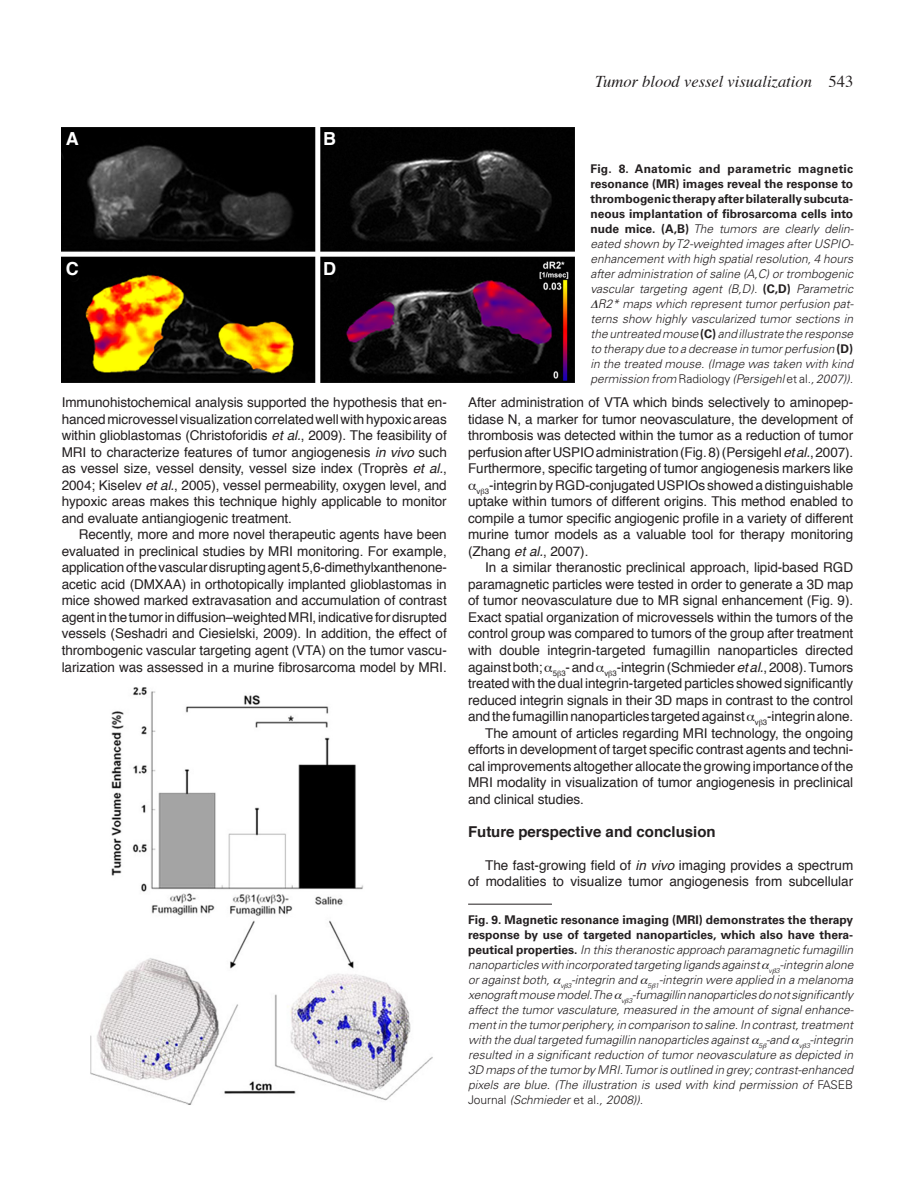
<style>
.page{position:relative;width:915px;height:1191px;background:#fff}
.page>*{position:absolute;margin:0;border:0;box-sizing:border-box;transform-origin:0 0}
._0-PictureA_B_C{font:700 18px "Helvetica";color:#fff}
.t1{font:italic 16.5px "Times";color:#231f20}
._0-TitleSmall-1{font:700 15px "Helvetica";color:#231f20}
._0-Texto{font:13.5px/16.5px "Helvetica";letter-spacing:-.005em;color:#231f20;text-align:justify}
._0-PictureLegendText{font:italic 300 12px/15px "Univers LT Std";color:#231f20;text-align:right}
.s1{font-style:italic}
.s2{font-style:normal}
.s3{font-weight:700;font-style:normal}
</style>
<div class="page">
<img style="left:90px;top:687px;width:343px;height:418px">
<img style="left:62px;top:128px;width:512px;height:255px">
<hr style="left:468px;top:904px;width:83px;height:1px;background:#231f20">
<p class="_0-PictureA_B_C" style="left:66px;top:124px;width:14px">A</p>
<p class="_0-PictureA_B_C" style="left:323px;top:124px;width:14px">B</p>
<p class="_0-PictureA_B_C" style="left:66px;top:254px;width:14px">C</p>
<p class="_0-PictureA_B_C" style="left:323px;top:254px;width:14px">D</p>
<p class="_0-Texto" style="left:62px;top:395px;width:386px">Immunohistochemical analysis supported the hypothesis that en&shy;hanced microvessel visualization correlated well with hypoxic areas within glioblastomas (Christoforidis <span class="s1">et al.</span>, 2009). The feasibility of MRI to characterize features of tumor angiogenesis <span class="s1">in vivo</span> such as vessel size, vessel density, vessel size index (Troprès <span class="s1">et al.</span>, 2004; Kiselev <span class="s1">et al.</span>, 2005), vessel permeability, oxygen level, and hypoxic areas makes this technique highly applicable to monitor and evaluate antiangiogenic treatment.</p>
<p class="_0-Texto" style="left:62px;top:527px;width:386px;text-indent:17px">Recently, more and more novel therapeutic agents have been evaluated in preclinical studies by MRI monitoring. For example, application of the vascular disrupting agent 5,6-dimethylxanthenone&shy;acetic acid (DMXAA) in orthotopically implanted glioblastomas in mice showed marked extravasation and accumulation of contrast agent in the tumor in diffusion–weighted MRI, indicative for disrupted vessels (Seshadri and Ciesielski, 2009). In addition, the effect of thrombogenic vascular targeting agent (VTA) on the tumor vascu&shy;larization was assessed in a murine fibrosarcoma model by MRI.</p>
<p class="t1" style="left:594px;top:67px;width:260px">Tumor blood vessel visualization <span class="s2">543</span></p>
<p class="_0-PictureLegendText" style="left:590px;top:161px;width:265px"><span class="s3">Fig. 8. Anatomic and parametric magnetic resonance (MR) images reveal the response to thrombogenic therapy after bilaterally subcuta&shy;neous implantation of fibrosarcoma cells into nude mice. (A,B)</span> The tumors are clearly delin&shy;eated shown by T2-weighted images after USPIO&shy;enhancement with high spatial resolution, 4 hours after administration of saline (A,C) or trombogenic vascular targeting agent (B,D). <span class="s3">(C,D)</span> Parametric R2* maps which represent tumor perfusion pat&shy;terns show highly vascularized tumor sections in the untreated mouse <span class="s3">(C)</span> and illustrate the response to therapy due to a decrease in tumor perfusion <span class="s3">(D) </span>in the treated mouse. (Image was taken with kind permission from <span class="s2">Radiology</span> (Persigehl <span class="s2">et al.</span>, 2007)).</p>
<p class="_0-Texto" style="left:468px;top:395px;width:386px">After administration of VTA which binds selectively to aminopep-</p>
<p class="_0-Texto" style="left:468px;top:411px;width:386px">tidase N, a marker for tumor neovasculature, the development of</p>
<p class="_0-Texto" style="left:468px;top:428px;width:386px">thrombosis was detected within the tumor as a reduction of tumor</p>
<p class="_0-Texto" style="left:468px;top:444px;width:386px">perfusion after USPIO administration (Fig. 8) (Persigehl <span class="s1">et al.</span>, 2007).</p>
<p class="_0-Texto" style="left:468px;top:461px;width:386px">Furthermore, specific targeting of tumor angiogenesis markers like</p>
<p class="_0-Texto" style="left:476px;top:477px;width:378px"><sub>v</sub> <sub>3</sub>-integrin by RGD-conjugated USPIOs showed a distinguishable</p>
<p class="_0-Texto" style="left:468px;top:494px;width:386px">uptake within tumors of different origins. This method enabled to</p>
<p class="_0-Texto" style="left:468px;top:510px;width:386px">compile a tumor specific angiogenic profile in a variety of different</p>
<p class="_0-Texto" style="left:468px;top:527px;width:386px">murine tumor models as a valuable tool for therapy monitoring</p>
<p class="_0-Texto" style="left:468px;top:543px;width:122px">(Zhang <span class="s1">et al.</span>, 2007).</p>
<p class="_0-Texto" style="left:468px;top:560px;width:386px;text-indent:17px">In a similar theranostic preclinical approach, lipid-based RGD paramagnetic particles were tested in order to generate a 3D map of tumor neovasculature due to MR signal enhancement (Fig. 9).<br>Exact spatial organization of microvessels within the tumors of the control group was compared to tumors of the group after treatment with double integrin-targeted fumagillin nanoparticles directed against both; <sub>5</sub> <sub>3</sub>- and <sub>v</sub> <sub>3</sub>-integrin (Schmieder <span class="s1">et al.</span>, 2008). Tumors treated with the dual integrin-targeted particles showed significantly reduced integrin signals in their 3D maps in contrast to the control and the fumagillin nanoparticles targeted against <sub>v</sub> <sub>3</sub>-integrin alone.</p>
<p class="_0-Texto" style="left:468px;top:725px;width:386px;text-indent:17px">The amount of articles regarding MRI technology, the ongoing efforts in development of target specific contrast agents and techni&shy;cal improvements altogether allocate the growing importance of the MRI modality in visualization of tumor angiogenesis in preclinical and clinical studies.</p>
<p class="_0-TitleSmall-1" style="left:468px;top:819px;width:249px">Future perspective and conclusion</p>
<p class="_0-Texto" style="left:468px;top:857px;width:386px;text-align:right">The fast-growing field of <span class="s1">in vivo</span> imaging provides a spectrum<br>of modalities to visualize tumor angiogenesis from subcellular</p>
<p class="_0-PictureLegendText" style="left:468px;top:912px;width:387px;text-align:justify"><span class="s3">Fig. 9. Magnetic resonance imaging (MRI) demonstrates the therapy response by use of targeted nanoparticles, which also have thera&shy;peutical properties.</span> In this theranostic approach paramagnetic fumagillin nanoparticles with incorporated targeting ligands against <sub>v</sub> <sub>3</sub>-integrin alone or against both, <sub>v</sub> <sub>3</sub>-integrin and <sub>5</sub> <sub>1</sub>-integrin were applied in a melanoma xenograft mouse model. The <sub>v</sub> <sub>3</sub>-fumagillin nanoparticles do not significantly affect the tumor vasculature, measured in the amount of signal enhance&shy;ment in the tumor periphery, in comparison to saline. In contrast, treatment with the dual targeted fumagillin nanoparticles against <sub>5</sub> -and <sub>v</sub> <sub>3</sub>-integrin resulted in a significant reduction of tumor neovasculature as depicted in 3D maps of the tumor by MRI. Tumor is outlined in grey; contrast-enhanced pixels are blue. (The illustration is used with kind permission of <span class="s2">FASEB Journal</span> (Schmieder <span class="s2">et al.</span>, 2008)).</p>
</div>
